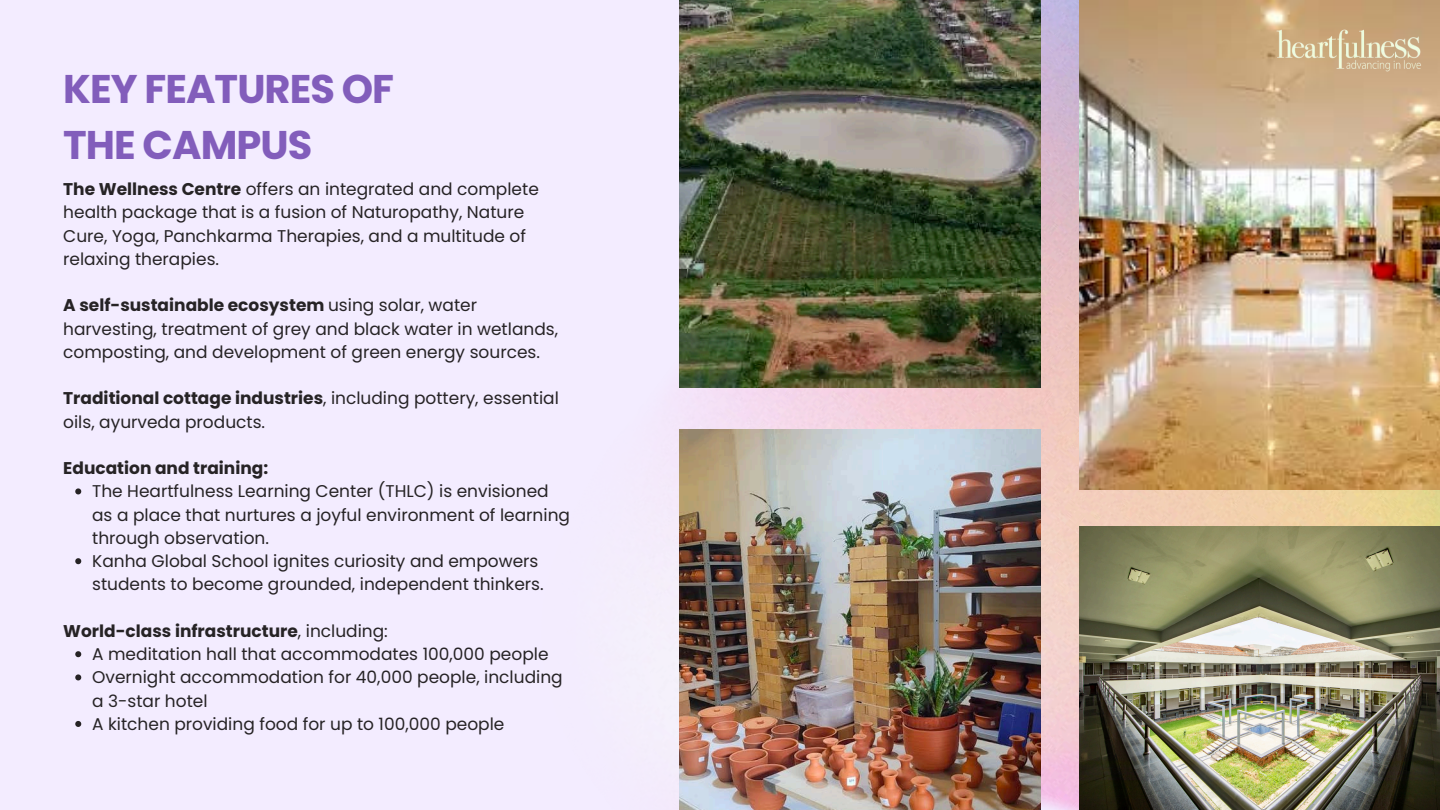
<style>
.page{position:relative;width:1440px;height:810px;background:#f3ecff}
.page>*{position:absolute;margin:0;border:0;box-sizing:border-box;transform-origin:0 0}
.t1{font:700 40px/55.5px "Poppins";letter-spacing:-.025em;color:#825dbb}
.t2{font:17px/23.2px "Poppins";color:#262325}
.t3{font:700 17px "Poppins";color:#262325}
.s1{font-weight:700}
.s2{font-weight:400}
</style>
<div class="page">
<img style="left:679px;top:0;width:761px;height:810px">
<img style="left:680px;top:0;width:360px;height:387px">
<img style="left:1079px;top:0;width:361px;height:490px">
<img style="left:680px;top:430px;width:360px;height:380px">
<img style="left:1079px;top:527px;width:361px;height:283px">
<img style="left:1271px;top:23px;width:155px;height:50px">
<svg style="left:75px;top:488px;width:6px;height:6px"></svg>
<svg style="left:75px;top:558px;width:6px;height:6px"></svg>
<svg style="left:75px;top:651px;width:6px;height:6px"></svg>
<svg style="left:75px;top:674px;width:6px;height:6px"></svg>
<svg style="left:75px;top:721px;width:6px;height:6px"></svg>
<h1 class="t1" style="left:63px;top:62px;width:332px">KEY FEATURES OF<br>THE CAMPUS</h1>
<p class="t2" style="left:63px;top:178px;width:477px"><span class="s1">The Wellness Centre</span> offers an integrated and complete health package that is a fusion of Naturopathy, Nature Cure, Yoga, Panchkarma Therapies, and a multitude of relaxing therapies.</p>
<p class="t2" style="left:63px;top:294px;width:496px"><span class="s1">A self-sustainable ecosystem</span> using solar, water harvesting, treatment of grey and black water in wetlands, composting, and development of green energy sources.</p>
<p class="t2" style="left:63px;top:387px;width:497px"><span class="s1">Traditional cottage industries</span>, including pottery, essential oils, ayurveda products.</p>
<h2 class="t3" style="left:63px;top:456px;width:206px">Education and training:</h2>
<p class="t2" style="left:92px;top:480px;width:479px">The Heartfulness Learning Center (THLC) is envisioned as a place that nurtures a joyful environment of learning through observation.</p>
<p class="t2" style="left:92px;top:550px;width:453px">Kanha Global School ignites curiosity and empowers students to become grounded, independent thinkers.</p>
<p class="t3" style="left:63px;top:619px;width:326px">World-class infrastructure<span class="s2">, including:</span></p>
<p class="t2" style="left:92px;top:643px;width:458px">A meditation hall that accommodates 100,000 people</p>
<p class="t2" style="left:92px;top:666px;width:472px">Overnight accommodation for 40,000 people, including a 3-star hotel</p>
<p class="t2" style="left:92px;top:712px;width:414px">A kitchen providing food for up to 100,000 people</p>
</div>
